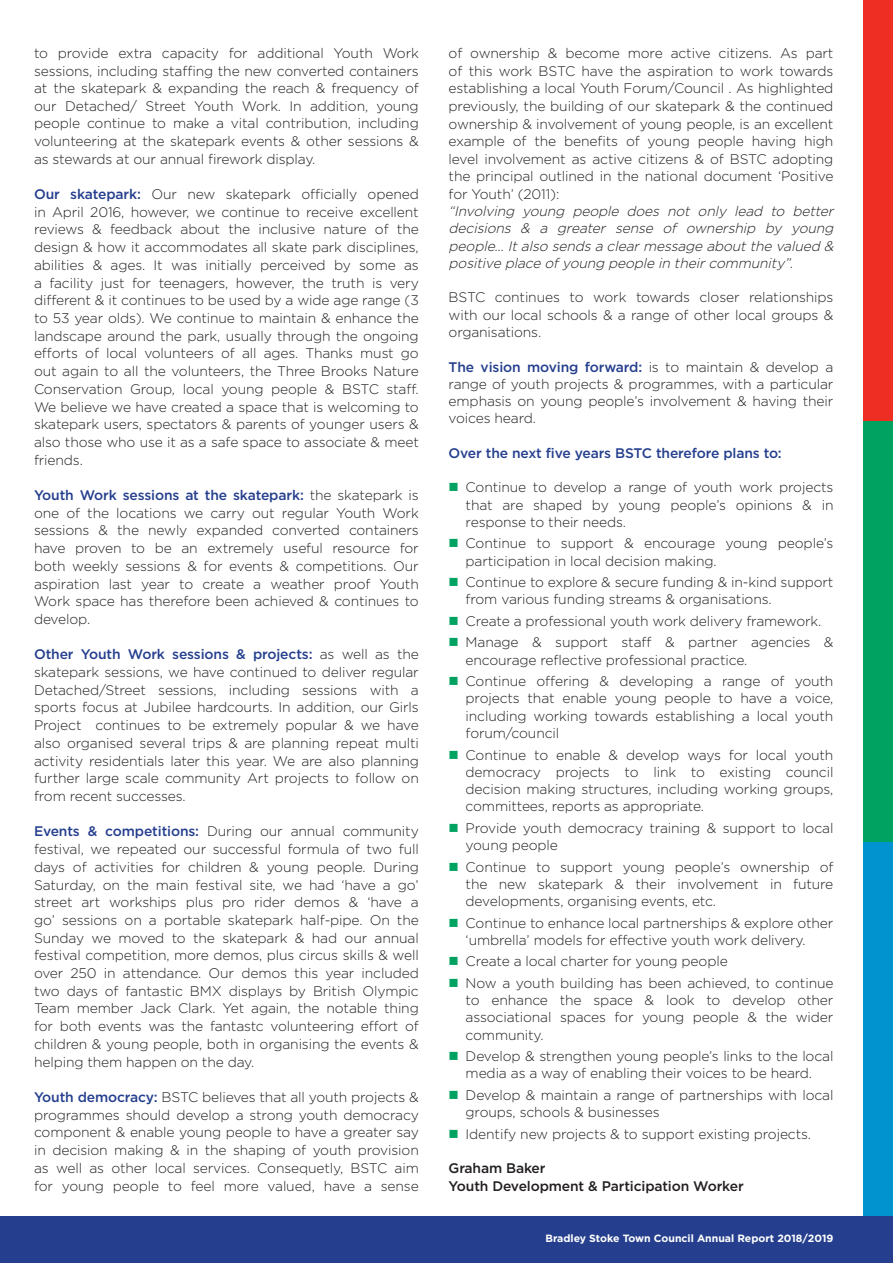
<style>
.page{position:relative;width:893px;height:1263px;background:#fff}
.page>*{position:absolute;margin:0;border:0;box-sizing:border-box;transform-origin:0 0}
.t1{font:300 13.8px/17.7px "Gotham";letter-spacing:-.01em;color:#231f20;text-align:justify}
.t2{font:italic 300 13.8px/17.2px "Gotham";color:#231f20;text-align:justify}
.t3{font:500 13.8px/17.2px "Gotham";letter-spacing:-.01em;color:#231f20}
.t4{font:500 13.8px "Gotham";letter-spacing:-.01em;color:#253f8e}
.t5{font:700 10.5px "Gotham";color:#fff}
.s1{font-weight:500;color:#253f8e}
.s2{color:#00a261}
</style>
<div class="page">
<div style="left:863px;top:0;width:30px;height:421px;background:#ee2e22"></div>
<div style="left:863px;top:421px;width:30px;height:421px;background:#00a261"></div>
<div style="left:863px;top:842px;width:30px;height:421px;background:#0093d0"></div>
<div style="left:0;top:1216px;width:893px;height:47px;background:#253f8e"></div>
<p class="t1" style="left:34px;top:44px;width:386px">to provide extra capacity for additional Youth Work sessions, including staffing the new converted containers at the skatepark &amp; expanding the reach &amp; frequency of our Detached/ Street Youth Work. In addition, young people continue to make a vital contribution, including volunteering at the skatepark events &amp; other sessions &amp; as stewards at our annual firework display.</p>
<p class="t1" style="left:34px;top:185px;width:386px"><span class="s1">Our skatepark:</span> Our new skatepark officially opened in April 2016, however, we continue to receive excellent reviews &amp; feedback about the inclusive nature of the design &amp; how it accommodates all skate park disciplines, abilities &amp; ages. It was initially perceived by some as a facility just for teenagers, however, the truth is very different &amp; it continues to be used by a wide age range (3 to 53 year olds). We continue to maintain &amp; enhance the landscape around the park, usually through the ongoing efforts of local volunteers of all ages. Thanks must go out again to all the volunteers, the Three Brooks Nature Conservation Group, local young people &amp; BSTC staff.<br>We believe we have created a space that is welcoming to skatepark users, spectators &amp; parents of younger users &amp; also those who use it as a safe space to associate &amp; meet friends.</p>
<p class="t1" style="left:34px;top:486px;width:386px"><span class="s1">Youth Work sessions at the skatepark:</span> the skatepark is one of the locations we carry out regular Youth Work sessions &amp; the newly expanded converted containers have proven to be an extremely useful resource for both weekly sessions &amp; for events &amp; competitions. Our aspiration last year to create a weather proof Youth Work space has therefore been achieved &amp; continues to develop.</p>
<p class="t1" style="left:34px;top:645px;width:386px"><span class="s1">Other Youth Work sessions &amp; projects:</span> as well as the skatepark sessions, we have continued to deliver regular Detached/Street sessions, including sessions with a sports focus at Jubilee hardcourts. In addition, our Girls Project continues to be extremely popular &amp; we have also organised several trips &amp; are planning repeat multi activity residentials later this year. We are also planning further large scale community Art projects to follow on from recent successes.</p>
<p class="t1" style="left:34px;top:822px;width:386px"><span class="s1">Events &amp; competitions:</span> During our annual community festival, we repeated our successful formula of two full days of activities for children &amp; young people. During Saturday, on the main festival site, we had ‘have a go’ street art workships plus pro rider demos &amp; ‘have a go’ sessions on a portable skatepark half-pipe. On the Sunday we moved to the skatepark &amp; had our annual festival competition, more demos, plus circus skills &amp; well over 250 in attendance. Our demos this year included two days of fantastic BMX displays by British Olympic Team member Jack Clark. Yet again, the notable thing for both events was the fantastc volunteering effort of children &amp; young people, both in organising the events &amp; helping them happen on the day.</p>
<p class="t1" style="left:34px;top:1088px;width:386px"><span class="s1">Youth democracy:</span> BSTC believes that all youth projects &amp; programmes should develop a strong youth democracy component &amp; enable young people to have a greater say in decision making &amp; in the shaping of youth provision as well as other local services. Consequetly, BSTC aim for young people to feel more valued, have a sense</p>
<p class="t1" style="left:449px;top:44px;width:386px">of ownership &amp; become more active citizens. As part of this work BSTC have the aspiration to work towards establishing a local Youth Forum/Council . As highlighted previously, the building of our skatepark &amp; the continued ownership &amp; involvement of young people, is an excellent example of the benefits of young people having high level involvement as active citizens &amp; of BSTC adopting the principal outlined in the national document ‘Positive for Youth’ (2011):</p>
<p class="t2" style="left:449px;top:202px;width:390px">“Involving young people does not only lead to better decisions &amp; a greater sense of ownership by young people...Italso sendsa clearmessage aboutthe valued &amp; positive place ofyoung people in theircommunity”.</p>
<p class="t1" style="left:449px;top:289px;width:386px;line-height:17.2px">BSTC continues to work towards closer relationships with our local schools &amp; a range of other local groups &amp; organisations.</p>
<p class="t1" style="left:449px;top:358px;width:386px;line-height:17.2px"><span class="s1">The vision moving forward:</span> is to maintain &amp; develop a range of youth projects &amp; programmes, with a particular emphasis on young people’s involvement &amp; having their voices heard.</p>
<p class="t4" style="left:449px;top:445px;width:335px">Over the next five years BSTC therefore plans to:</p>
<p class="t1" style="left:466px;top:478px;width:369px;line-height:17.2px;text-indent:-17px"><span class="s2">■</span> Continue to develop a range of youth work projects that are shaped by young people’s opinions &amp; in response to their needs.</p>
<p class="t1" style="left:466px;top:534px;width:369px;line-height:17.2px;text-indent:-17px"><span class="s2">■</span> Continue to support &amp; encourage young people’s participation in local decision making.</p>
<p class="t1" style="left:466px;top:573px;width:369px;line-height:17.2px;text-indent:-17px"><span class="s2">■</span> Continue to explore &amp; secure funding &amp; in-kind support from various funding streams &amp; organisations.</p>
<p class="t1" style="left:449px;top:612px;width:374px"><span class="s2">■</span> Create a professional youth work delivery framework.</p>
<p class="t1" style="left:466px;top:633px;width:369px;line-height:17.2px;text-indent:-17px"><span class="s2">■</span> Manage &amp; support staff &amp; partner agencies &amp; encourage reflective professional practice.</p>
<p class="t1" style="left:466px;top:672px;width:369px;line-height:17.2px;text-indent:-17px"><span class="s2">■</span> Continue offering &amp; developing a range of youth projects that enable young people to have a voice, including working towards establishing a local youth forum/council</p>
<p class="t1" style="left:466px;top:746px;width:369px;line-height:17.2px;text-indent:-17px"><span class="s2">■</span> Continue to enable &amp; develop ways for local youth democracy projects to link to existing council decision making structures, including working groups, committees, reports as appropriate.</p>
<p class="t1" style="left:466px;top:819px;width:369px;line-height:17.2px;text-indent:-17px"><span class="s2">■</span> Provide youth democracy training &amp; support to local young people</p>
<p class="t1" style="left:466px;top:858px;width:369px;line-height:17.2px;text-indent:-17px"><span class="s2">■</span> Continue to support young people’s ownership of the new skatepark &amp; their involvement in future developments, organising events, etc.</p>
<p class="t1" style="left:466px;top:914px;width:369px;line-height:17.2px;text-indent:-17px"><span class="s2">■</span> Continue to enhance local partnerships &amp; explore other ‘umbrella’ models for effective youth work delivery.</p>
<p class="t1" style="left:449px;top:952px;width:281px"><span class="s2">■</span> Create a local charter for young people</p>
<p class="t1" style="left:466px;top:974px;width:369px;line-height:17.2px;text-indent:-17px"><span class="s2">■</span> Now a youth building has been achieved, to continue to enhance the space &amp; look to develop other associational spaces for young people &amp; the wider community.</p>
<p class="t1" style="left:449px;top:1047px;width:386px;line-height:17.2px;text-align:center"><span class="s2">■</span> Develop &amp; strengthen young people’s links to the local media as a way of enabling their voices to be heard.</p>
<p class="t1" style="left:466px;top:1086px;width:369px;line-height:17.2px;text-indent:-17px"><span class="s2">■</span> Develop &amp; maintain a range of partnerships with local groups, schools &amp; businesses</p>
<p class="t1" style="left:449px;top:1124px;width:364px"><span class="s2">■</span> Identify new projects &amp; to support existing projects.</p>
<p class="t3" style="left:449px;top:1159px;width:297px">Graham Baker<br>Youth Development &amp; Participation Worker</p>
<p class="t5" style="left:545px;top:1232px;width:289px">Bradley Stoke Town Council Annual Report 2018/2019</p>
</div>
